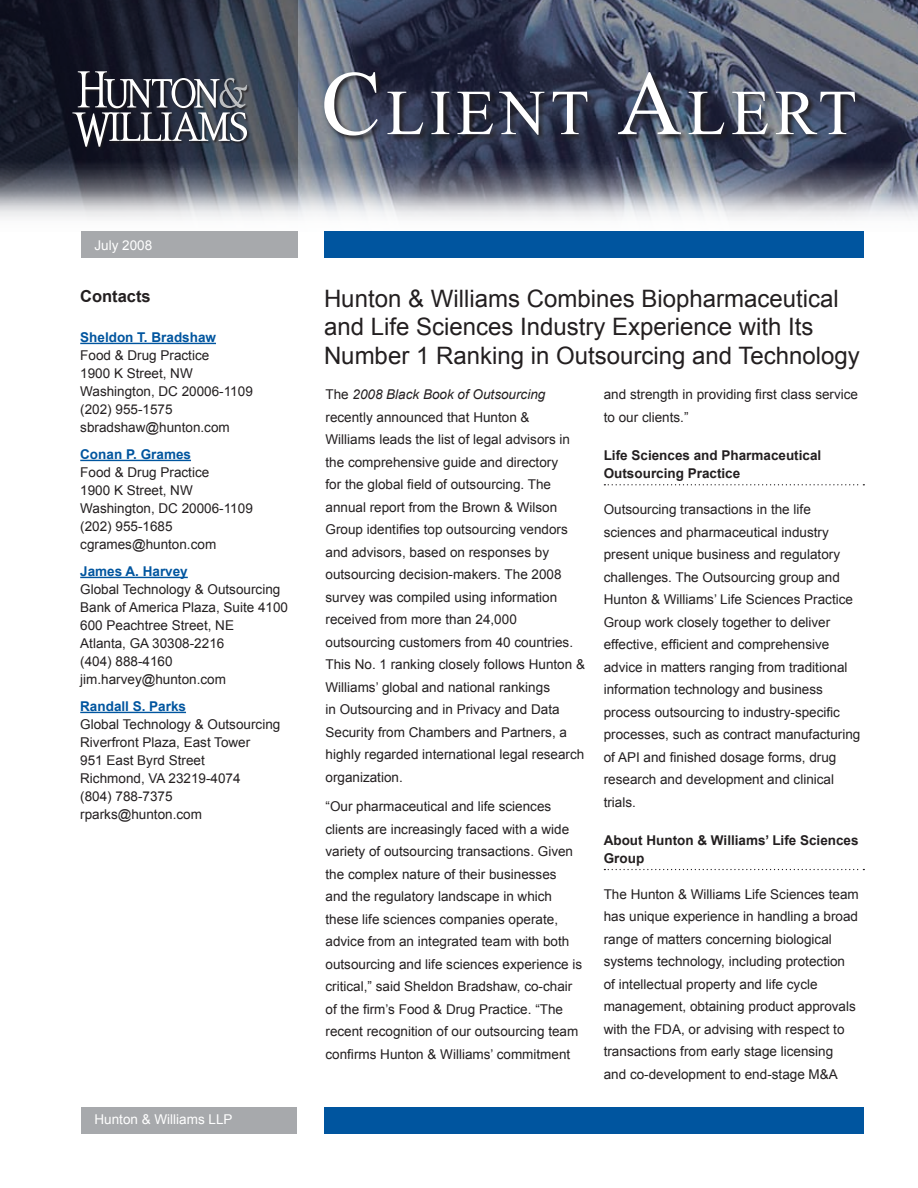
<style>
.page{position:relative;width:918px;height:1188px;background:#fff}
.page>*{position:absolute;margin:0;border:0;box-sizing:border-box;transform-origin:0 0}
.t1{font:64.05px "Times New Roman";letter-spacing:.085em;color:#fff}
.t2{font:24px/28.5px "Arial";color:#231f20}
.t3{font:700 16.5px "Arial";color:#231f20}
.t4{font:13.5px/22.5px "Arial";color:#231f20}
.t5{font:700 13.5px/18px "Arial";color:#231f20}
.t6{font:700 13.5px "Arial";color:#00559f}
.t7{font:13.5px "Arial";color:#fff}
.s1{font-size:91.5px}
.s2{font-style:italic}
</style>
<div class="page">
<img style="left:298px;top:0;width:620px;height:144px">
<svg style="left:0;top:0;width:298px;height:144px;background:#262b39"></svg>
<img style="left:0;top:144px;width:918px;height:75px">
<div style="left:324px;top:1107px;width:540px;height:27px;background:#00559f"></div>
<div style="left:324px;top:231px;width:540px;height:27px;background:#00559f"></div>
<div style="left:81px;top:231px;width:217px;height:27px;background:#a7a9ac"></div>
<div style="left:81px;top:1107px;width:216px;height:27px;background:#a7a9ac"></div>
<div style="left:72px;top:72px;width:178px;height:78px;background:#231f20;opacity:.75"></div>
<svg style="left:72px;top:71px;width:175px;height:76px;background:#565964"></svg>
<svg style="left:323px;top:71px;width:539px;height:72px;background:#3a3f53"></svg>
<hr style="left:80px;top:343px;width:136px;height:1px;background:#00559f">
<hr style="left:80px;top:460px;width:111px;height:1px;background:#00559f">
<hr style="left:80px;top:577px;width:108px;height:1px;background:#00559f">
<hr style="left:80px;top:712px;width:106px;height:1px;background:#00559f">
<svg style="left:604px;top:484px;width:260px;height:1px"></svg>
<svg style="left:604px;top:869px;width:260px;height:1px"></svg>
<h1 class="t1" style="left:321px;top:70px;width:537px"><span class="s1">C</span>LIENT <span class="s1">A</span>LERT</h1>
<p class="t7" style="left:94px;top:236px;width:59px">July 2008</p>
<p class="t3" style="left:80px;top:285px;width:72px">Contacts</p>
<p class="t6" style="left:80px;top:328px;width:137px">Sheldon T. Bradshaw</p>
<p class="t4" style="left:80px;top:346px;width:174px;line-height:18px">Food &amp; Drug Practice<br>1900 K Street, NW<br>Washington, DC 20006-1109 (202) 955-1575 sbradshaw@hunton.com</p>
<p class="t6" style="left:80px;top:445px;width:112px">Conan P. Grames</p>
<p class="t4" style="left:80px;top:463px;width:174px;line-height:18px">Food &amp; Drug Practice<br>1900 K Street, NW<br>Washington, DC 20006-1109 (202) 955-1685 cgrames@hunton.com</p>
<p class="t6" style="left:80px;top:562px;width:109px">James A. Harvey</p>
<p class="t4" style="left:80px;top:580px;width:209px;line-height:18px">Global Technology &amp; Outsourcing<br>Bank of America Plaza, Suite 4100<br>600 Peachtree Street, NE<br>Atlanta, GA 30308-2216<br>(404) 888-4160 jim.harvey@hunton.com</p>
<p class="t6" style="left:80px;top:697px;width:107px">Randall S. Parks</p>
<p class="t4" style="left:80px;top:715px;width:202px;line-height:18px">Global Technology &amp; Outsourcing<br>Riverfront Plaza, East Tower<br>951 East Byrd Street<br>Richmond, VA 23219-4074<br>(804) 788-7375 rparks@hunton.com</p>
<p class="t7" style="left:95px;top:1111px;width:140px">Hunton &amp; Williams LLP</p>
<h2 class="t2" style="left:324px;top:285px;width:537px">Hunton &amp; Williams Combines Biopharmaceutical and Life Sciences Industry Experience with Its<br>Number 1 Ranking in Outsourcing and Technology</h2>
<p class="t4" style="left:326px;top:383px;width:261px">The <span class="s2">2008 Black Book of Outsourcing </span>recently announced that Hunton &amp;<br>Williams leads the list of legal advisors in the comprehensive guide and directory<br>for the global field of outsourcing. The annual report from the Brown &amp; Wilson Group identifies top outsourcing vendors and advisors, based on responses by outsourcing decision-makers. The 2008 survey was compiled using information received from more than 24,000 outsourcing customers from 40 countries.<br>This No. 1 ranking closely follows Hunton &amp; Williams’ global and national rankings<br>in Outsourcing and in Privacy and Data Security from Chambers and Partners, a highly regarded international legal research organization.</p>
<p class="t4" style="left:326px;top:795px;width:258px">“Our pharmaceutical and life sciences clients are increasingly faced with a wide variety of outsourcing transactions. Given the complex nature of their businesses and the regulatory landscape in which these life sciences companies operate, advice from an integrated team with both outsourcing and life sciences experience is critical,” said Sheldon Bradshaw, co-chair of the firm’s Food &amp; Drug Practice. “The recent recognition of our outsourcing team confirms Hunton &amp; Williams’ commitment</p>
<p class="t4" style="left:604px;top:384px;width:256px">and strength in providing first class service to our clients.”</p>
<p class="t5" style="left:604px;top:447px;width:219px">Life Sciences and Pharmaceutical<br>Outsourcing Practice</p>
<p class="t4" style="left:604px;top:498px;width:258px">Outsourcing transactions in the life sciences and pharmaceutical industry present unique business and regulatory challenges. The Outsourcing group and Hunton &amp; Williams’ Life Sciences Practice Group work closely together to deliver effective, efficient and comprehensive advice in matters ranging from traditional information technology and business process outsourcing to industry-specific processes, such as contract manufacturing of API and finished dosage forms, drug research and development and clinical trials.</p>
<p class="t5" style="left:604px;top:832px;width:256px">About Hunton &amp; Williams’ Life Sciences<br>Group</p>
<p class="t4" style="left:604px;top:883px;width:257px">The Hunton &amp; Williams Life Sciences team has unique experience in handling a broad range of matters concerning biological systems technology, including protection of intellectual property and life cycle management, obtaining product approvals with the FDA, or advising with respect to transactions from early stage licensing and co-development to end-stage M&amp;A</p>
</div>
